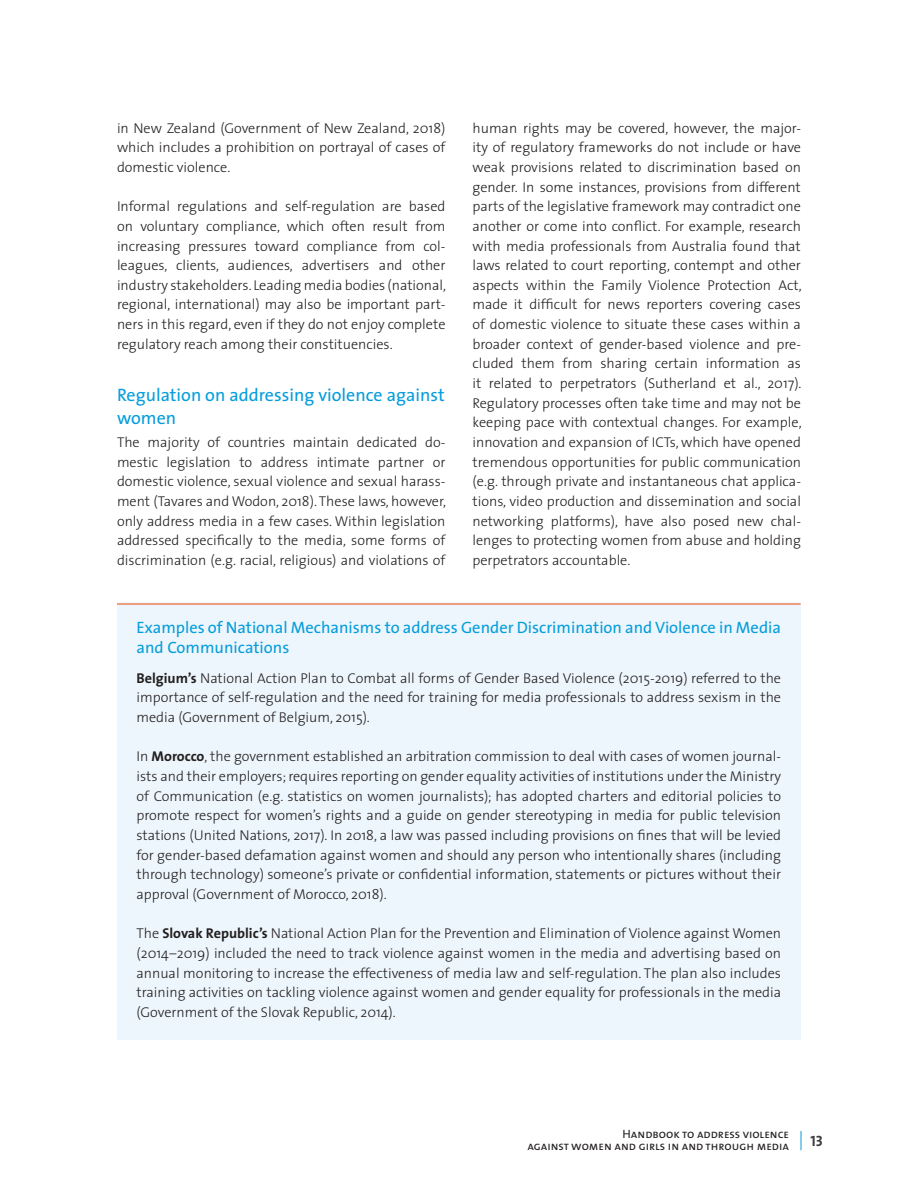
<style>
.page{position:relative;width:918px;height:1188px;background:#fff}
.page>*{position:absolute;margin:0;border:0;box-sizing:border-box;transform-origin:0 0}
.Subhead_Level_2{font:18px/22.5px "The Sans";color:#069ddc}
.Box_____Red__CHILD{font:16.5px/19.6px "The Sans";color:#069ddc}
.t1{font:15px "The Sans Bold Caps";color:#3e3e3f}
.BODY_TEXT__ITALIC_OR{font:300 14.25px/19.6px "The Sans";color:#231f20;text-align:justify}
.Title_of_Report{font:12px/12px "The Sans Caps";color:#231f20;text-align:right}
.s1{font-weight:700}
</style>
<div class="page">
<svg style="left:801px;top:1131px;width:1px;height:19px"></svg>
<div style="left:117px;top:602px;width:684px;height:438px;background:#edf6fc"></div>
<hr style="left:117px;top:603px;width:684px;height:2px;background:#f25b21">
<p class="BODY_TEXT__ITALIC_OR" style="left:117px;top:118px;width:330px">in New Zealand (Government of New Zealand, 2018) which includes a prohibition on portrayal of cases of domestic violence.</p>
<p class="BODY_TEXT__ITALIC_OR" style="left:117px;top:196px;width:331px">Informal regulations and self-regulation are based on voluntary compliance, which often result from increasing pressures toward compliance from col&shy;leagues, clients, audiences, advertisers and other industry stakeholders. Leading media bodies (national, regional, international) may also be important part&shy;ners in this regard, even if they do not enjoy complete regulatory reach among their constituencies.</p>
<p class="Subhead_Level_2" style="left:117px;top:383px;width:329px">Regulation on addressing violence against women</p>
<p class="BODY_TEXT__ITALIC_OR" style="left:117px;top:432px;width:331px">The majority of countries maintain dedicated do&shy;mestic legislation to address intimate partner or domestic violence, sexual violence and sexual harass&shy;ment (Tavares and Wodon, 2018). These laws, however, only address media in a few cases. Within legislation addressed specifically to the media, some forms of discrimination (e.g. racial, religious) and violations of</p>
<p class="BODY_TEXT__ITALIC_OR" style="left:472px;top:118px;width:331px">human rights may be covered, however, the major&shy;ity of regulatory frameworks do not include or have weak provisions related to discrimination based on gender. In some instances, provisions from different parts of the legislative framework may contradict one another or come into conflict. For example, research with media professionals from Australia found that laws related to court reporting, contempt and other aspects within the Family Violence Protection Act, made it difficult for news reporters covering cases of domestic violence to situate these cases within a broader context of gender-based violence and pre&shy;cluded them from sharing certain information as it related to perpetrators (Sutherland et al., 2017).<br>Regulatory processes often take time and may not be keeping pace with contextual changes. For example, innovation and expansion of ICTs, which have opened tremendous opportunities for public communication (e.g. through private and instantaneous chat applica&shy;tions, video production and dissemination and social networking platforms), have also posed new chal&shy;lenges to protecting women from abuse and holding perpetrators accountable.</p>
<p class="Box_____Red__CHILD" style="left:136px;top:617px;width:646px">Examples of National Mechanisms to address Gender Discrimination and Violence in Media and Communications</p>
<p class="BODY_TEXT__ITALIC_OR" style="left:136px;top:668px;width:646px"><span class="s1">Belgium’s</span> National Action Plan to Combat all forms of Gender Based Violence (2015-2019) referred to the importance of self-regulation and the need for training for media professionals to address sexism in the media (Government of Belgium, 2015).</p>
<p class="BODY_TEXT__ITALIC_OR" style="left:136px;top:746px;width:646px">In <span class="s1">Morocco</span>, the government established an arbitration commission to deal with cases of women journal&shy;ists and their employers; requires reporting on gender equality activities of institutions under the Ministry of Communication (e.g. statistics on women journalists); has adopted charters and editorial policies to promote respect for women’s rights and a guide on gender stereotyping in media for public television stations (United Nations, 2017). In 2018, a law was passed including provisions on fines that will be levied for gender-based defamation against women and should any person who intentionally shares (including through technology) someone’s private or confidential information, statements or pictures without their approval (Government of Morocco, 2018).</p>
<p class="BODY_TEXT__ITALIC_OR" style="left:136px;top:923px;width:646px">The <span class="s1">Slovak Republic’s</span> National Action Plan for the Prevention and Elimination of Violence against Women (2014–2019) included the need to track violence against women in the media and advertising based on annual monitoring to increase the effectiveness of media law and self-regulation. The plan also includes training activities on tackling violence against women and gender equality for professionals in the media (Government of the Slovak Republic, 2014).</p>
<p class="Title_of_Report" style="left:528px;top:1128px;width:263px">Handbook to address violence<br>against women and girls in and through media</p>
<p class="t1" style="left:810px;top:1129px;width:14px">13</p>
</div>
